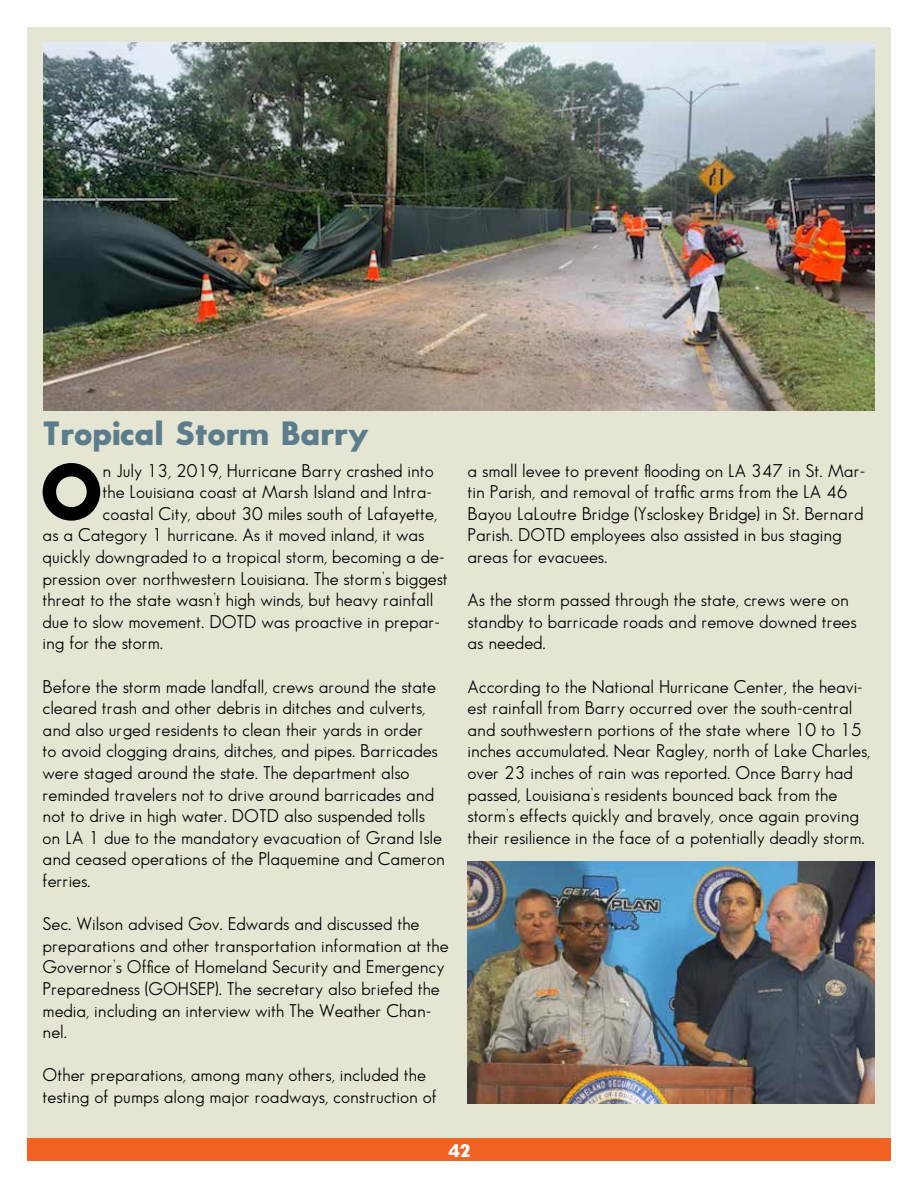
<style>
.page{position:relative;width:918px;height:1188px;background:#fff}
.page>*{position:absolute;margin:0;border:0;box-sizing:border-box;transform-origin:0 0}
.t1{font:78.45px "Sans Serif Bld FLF";color:#000}
.t2{font:33px "Sans Serif Bld FLF";color:#5c7c8c}
.t3{font:18px/21.6px "Sans Serif Book FLF";color:#000}
.t4{font:18px "Sans Serif Bld FLF";color:#fff}
</style>
<div class="page">
<div style="left:27px;top:27px;width:864px;height:1123px;background:#e4e5d2"></div>
<div style="left:27px;top:1139px;width:864px;height:22px;background:#f26323"></div>
<img style="left:44px;top:43px;width:830px;height:367px">
<img style="left:468px;top:862px;width:406px;height:242px">
<h2 class="t2" style="left:43px;top:416px;width:328px">Tropical Storm Barry</h2>
<h1 class="t1" style="left:40px;top:449px;width:64px">O</h1>
<p class="t3" style="left:103px;top:459px;width:333px">n July 13, 2019, Hurricane Barry crashed into</p>
<p class="t3" style="left:103px;top:481px;width:331px">the Louisiana coast at Marsh Island and Intra-</p>
<p class="t3" style="left:103px;top:502px;width:336px">coastal City, about 30 miles south of Lafayette,</p>
<p class="t3" style="left:43px;top:524px;width:383px">as a Category 1 hurricane. As it moved inland, it was</p>
<p class="t3" style="left:43px;top:546px;width:404px">quickly downgraded to a tropical storm, becoming a de-</p>
<p class="t3" style="left:43px;top:567px;width:407px">pression over northwestern Louisiana. The storm’s biggest</p>
<p class="t3" style="left:43px;top:589px;width:392px">threat to the state wasn’t high winds, but heavy rainfall</p>
<p class="t3" style="left:43px;top:610px;width:399px">due to slow movement. DOTD was proactive in prepar-</p>
<p class="t3" style="left:43px;top:632px;width:122px">ing for the storm.</p>
<p class="t3" style="left:43px;top:675px;width:404px">Before the storm made landfall, crews around the state cleared trash and other debris in ditches and culverts, and also urged residents to clean their yards in order<br>to avoid clogging drains, ditches, and pipes. Barricades were staged around the state. The department also reminded travelers not to drive around barricades and not to drive in high water. DOTD also suspended tolls on LA 1 due to the mandatory evacuation of Grand Isle and ceased operations of the Plaquemine and Cameron ferries.</p>
<p class="t3" style="left:43px;top:913px;width:408px">Sec. Wilson advised Gov. Edwards and discussed the preparations and other transportation information at the Governor’s Office of Homeland Security and Emergency Preparedness (GOHSEP). The secretary also briefed the media, including an interview with The Weather Chan&shy;nel.</p>
<p class="t3" style="left:43px;top:1064px;width:396px">Other preparations, among many others, included the testing of pumps along major roadways, construction of</p>
<p class="t3" style="left:468px;top:459px;width:399px">a small levee to prevent flooding on LA 347 in St. Mar&shy;tin Parish, and removal of traffic arms from the LA 46<br>Bayou LaLoutre Bridge (Yscloskey Bridge) in St. Bernard Parish. DOTD employees also assisted in bus staging areas for evacuees.</p>
<p class="t3" style="left:468px;top:589px;width:391px">As the storm passed through the state, crews were on standby to barricade roads and remove downed trees as needed.</p>
<p class="t3" style="left:468px;top:675px;width:404px">According to the National Hurricane Center, the heavi&shy;est rainfall from Barry occurred over the south-central and southwestern portions of the state where 10 to 15 inches accumulated. Near Ragley, north of Lake Charles, over 23 inches of rain was reported. Once Barry had passed, Louisiana’s residents bounced back from the storm’s effects quickly and bravely, once again proving their resilience in the face of a potentially deadly storm.</p>
<p class="t4" style="left:448px;top:1140px;width:24px">42</p>
</div>
